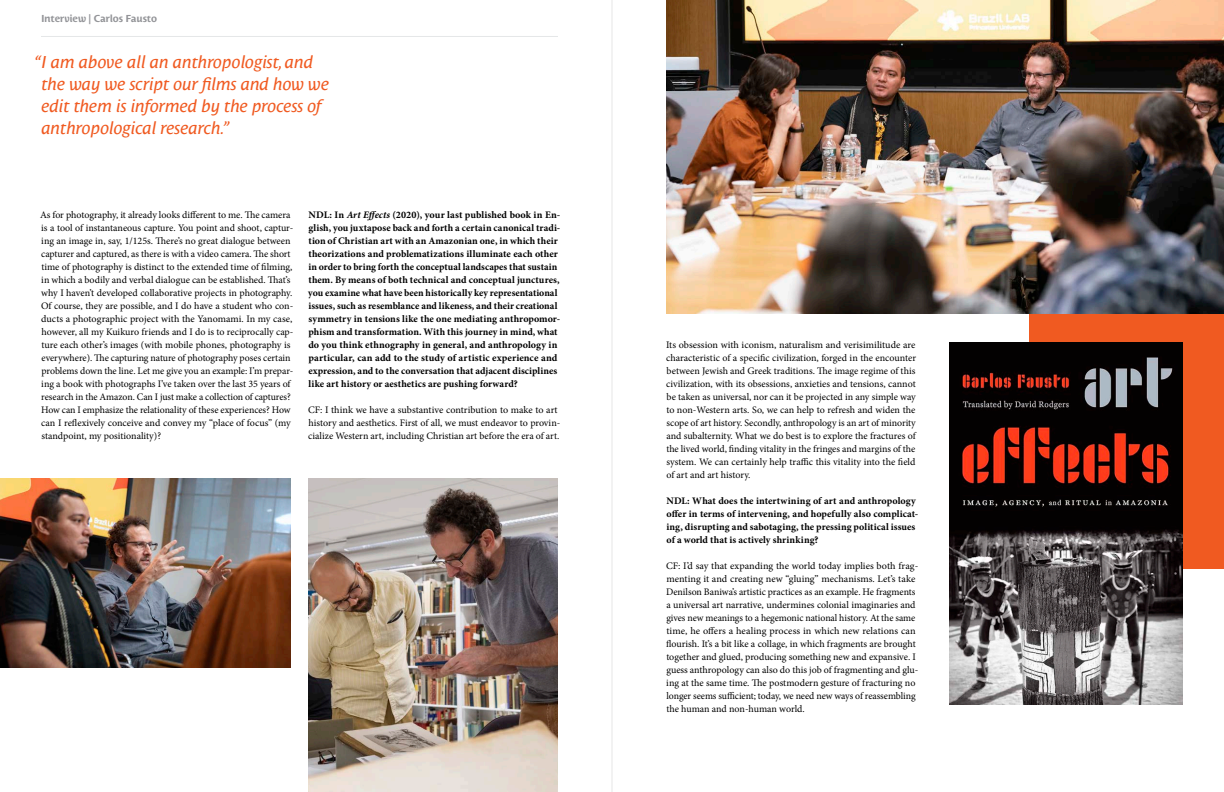
<style>
.page{position:relative;width:1224px;height:792px;background:#fff}
.page>*{position:absolute;margin:0;border:0;box-sizing:border-box;transform-origin:0 0}
.Interview_Quote_Smal{font:italic 17px/22px "Costa Std";letter-spacing:-.015em;color:#f05a21}
.Body_Text_Baseline{font:10px/13px "Minion Pro";letter-spacing:-.005em;color:#000}
.Body_Text_Baseline-2{font:700 10px/13px "Minion Pro";letter-spacing:.005em;color:#000}
.Running_Header_Left{font:700 10px "Costa Std";letter-spacing:-.015em;color:#939498}
.s1{font-style:italic}
</style>
<div class="page">
<hr style="left:612px;top:0;width:1px;height:792px;background:#e6e6e6">
<hr style="left:41px;top:36px;width:517px;height:1px;background:#e5e7e8">
<div style="left:1029px;top:309px;width:195px;height:260px;background:#f05a21"></div>
<img style="left:666px;top:0;width:558px;height:314px">
<img style="left:0;top:478px;width:291px;height:189px">
<img style="left:308px;top:478px;width:250px;height:314px">
<img style="left:949px;top:342px;width:234px;height:363px">
<p class="Running_Header_Left" style="left:41px;top:12px;width:117px">Interview | Carlos Fausto</p>
<p class="Interview_Quote_Smal" style="left:41px;top:51px;width:290px;text-indent:-7px">“I am above all an anthropologist, and the way we script our films and how we edit them is informed by the process of anthropological research.”</p>
<p class="Body_Text_Baseline" style="left:40px;top:208px;width:255px">As for photography, it already looks different to me. The camera is a tool of instantaneous capture. You point and shoot, captur&shy;ing an image in, say, 1/125s. There’s no great dialogue between capturer and captured, as there is with a video camera. The short time of photography is distinct to the extended time of filming, in which a bodily and verbal dialogue can be established. That’s why I haven’t developed collaborative projects in photography.<br>Of course, they are possible, and I do have a student who con&shy;ducts a photographic project with the Yanomami. In my case, however, all my Kuikuro friends and I do is to reciprocally cap&shy;ture each other’s images (with mobile phones, photography is everywhere). The capturing nature of photography poses certain problems down the line. Let me give you an example: I’m prepar&shy;ing a book with photographs I’ve taken over the last 35 years of research in the Amazon. Can I just make a collection of captures?<br>How can I emphasize the relationality of these experiences? How can I reflexively conceive and convey my “place of focus” (my standpoint, my positionality)?</p>
<p class="Body_Text_Baseline-2" style="left:308px;top:208px;width:254px">NDL: In <span class="s1">Art Effects</span> (2020), your last published book in En&shy;glish, you juxtapose back and forth a certain canonical tradi&shy;tion of Christian art with an Amazonian one, in which their theorizations and problematizations illuminate each other in order to bring forth the conceptual landscapes that sustain them. By means of both technical and conceptual junctures, you examine what have been historically key representational issues, such as resemblance and likeness, and their creational symmetry in tensions like the one mediating anthropomor&shy;phism and transformation. With this journey in mind, what do you think ethnography in general, and anthropology in particular, can add to the study of artistic experience and expression, and to the conversation that adjacent disciplines like art history or aesthetics are pushing forward?</p>
<p class="Body_Text_Baseline" style="left:308px;top:403px;width:254px">CF: I think we have a substantive contribution to make to art history and aesthetics. First of all, we must endeavor to provin&shy;cialize Western art, including Christian art before the era of art.</p>
<p class="Body_Text_Baseline" style="left:666px;top:338px;width:252px;text-align:justify">Its obsession with iconism, naturalism and verisimilitude are characteristic of a specific civilization, forged in the encounter between Jewish and Greek traditions. The image regime of this civilization, with its obsessions, anxieties and tensions, cannot be taken as universal, nor can it be projected in any simple way to non-Western arts. So, we can help to refresh and widen the scope of art history. Secondly, anthropology is an art of minority and subalternity. What we do best is to explore the fractures of the lived world, finding vitality in the fringes and margins of the system. We can certainly help traffic this vitality into the field of art and art history.</p>
<p class="Body_Text_Baseline-2" style="left:666px;top:494px;width:253px">NDL: What does the intertwining of art and anthropology offer in terms of intervening, and hopefully also complicat&shy;ing, disrupting and sabotaging, the pressing political issues of a world that is actively shrinking?</p>
<p class="Body_Text_Baseline" style="left:666px;top:559px;width:254px">CF: I’d say that expanding the world today implies both frag&shy;menting it and creating new “gluing” mechanisms. Let’s take Denilson Baniwa’s artistic practices as an example. He fragments a universal art narrative, undermines colonial imaginaries and gives new meanings to a hegemonic national history. At the same time, he offers a healing process in which new relations can flourish. It’s a bit like a collage, in which fragments are brought together and glued, producing something new and expansive. I guess anthropology can also do this job of fragmenting and glu&shy;ing at the same time. The postmodern gesture of fracturing no longer seems sufficient; today, we need new ways of reassembling the human and non-human world.</p>
</div>
